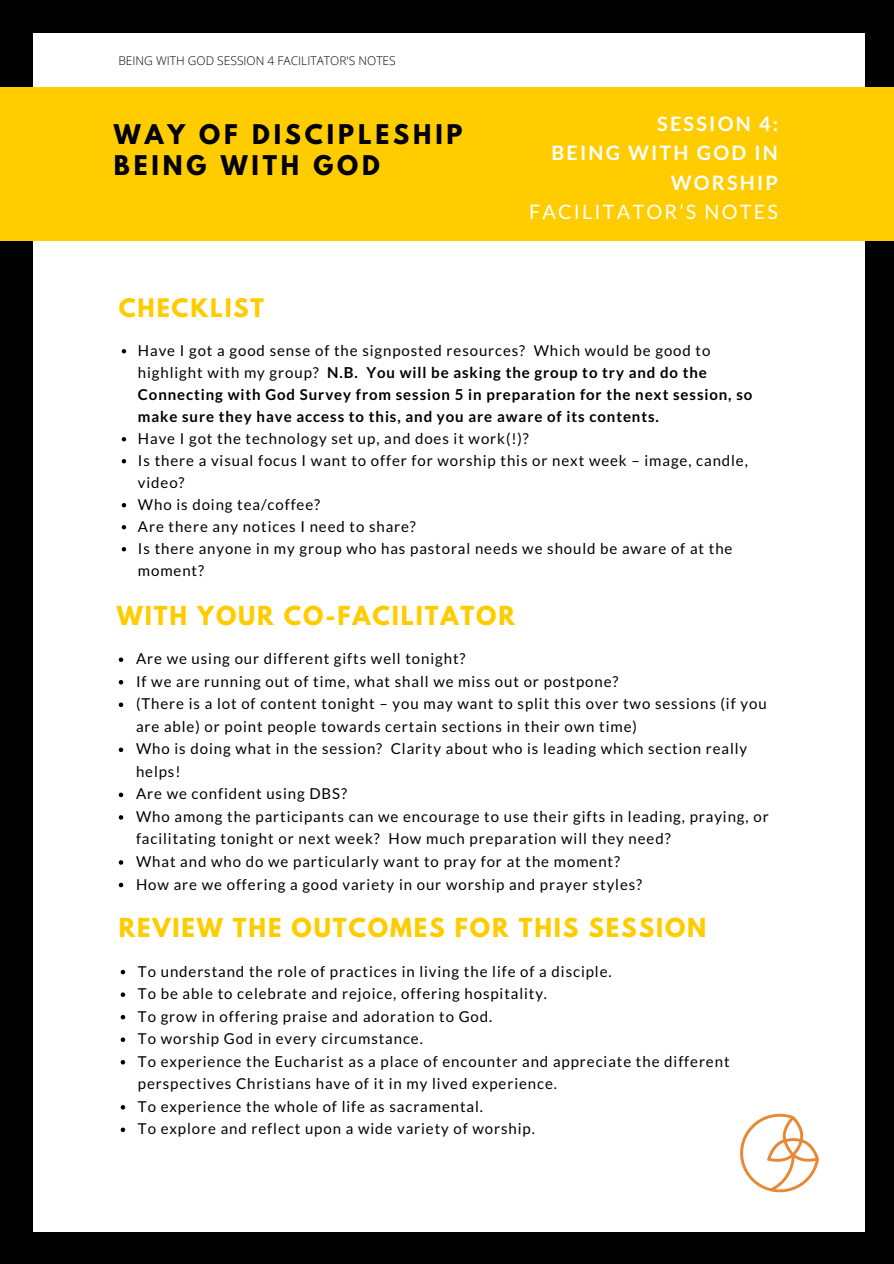
<style>
.page{position:relative;width:894px;height:1264px;background:#fff}
.page>*{position:absolute;margin:0;border:0;box-sizing:border-box;transform-origin:0 0}
.t1{font:700 24px/30.5px "League Spartan";letter-spacing:.16em;color:#000}
.t2{font:700 23.25px "League Spartan";letter-spacing:.08em;color:#fc0}
.t3{font:700 22.65px "League Spartan";letter-spacing:.08em;color:#fc0}
.t4{font:700 19.8px/29.2px "Lato";letter-spacing:.11em;color:#fff;text-align:right}
.t5{font:19.8px "Lato";letter-spacing:.11em;color:#fff}
.t6{font:15px/22.5px "Lato";letter-spacing:.06em;color:#000}
.t7{font:700 15px/22px "Lato";letter-spacing:.06em;color:#000}
.t8{font:300 12px "Open Sans";color:#000}
.s1{font-weight:400}
</style>
<div class="page">
<div style="left:0;top:0;width:893px;height:1263px;background:#000"></div>
<div style="left:34px;top:33px;width:830px;height:1198px;background:#fff"></div>
<div style="left:0;top:87px;width:893px;height:154px;background:#fc0"></div>
<img style="left:740px;top:1113px;width:79px;height:80px">
<svg style="left:119px;top:657px;width:4px;height:5px"></svg>
<svg style="left:119px;top:680px;width:4px;height:4px"></svg>
<svg style="left:119px;top:702px;width:4px;height:5px"></svg>
<svg style="left:119px;top:747px;width:4px;height:5px"></svg>
<svg style="left:119px;top:792px;width:4px;height:5px"></svg>
<svg style="left:119px;top:815px;width:4px;height:4px"></svg>
<svg style="left:119px;top:860px;width:4px;height:4px"></svg>
<svg style="left:119px;top:882px;width:4px;height:5px"></svg>
<svg style="left:121px;top:969px;width:4px;height:5px"></svg>
<svg style="left:121px;top:992px;width:4px;height:4px"></svg>
<svg style="left:121px;top:1015px;width:4px;height:4px"></svg>
<svg style="left:121px;top:1037px;width:4px;height:4px"></svg>
<svg style="left:121px;top:1060px;width:4px;height:4px"></svg>
<svg style="left:121px;top:1105px;width:4px;height:4px"></svg>
<svg style="left:121px;top:1127px;width:4px;height:5px"></svg>
<svg style="left:122px;top:349px;width:4px;height:4px"></svg>
<svg style="left:122px;top:437px;width:4px;height:4px"></svg>
<svg style="left:122px;top:459px;width:4px;height:4px"></svg>
<svg style="left:122px;top:503px;width:4px;height:4px"></svg>
<svg style="left:122px;top:525px;width:4px;height:4px"></svg>
<svg style="left:122px;top:547px;width:4px;height:4px"></svg>
<p class="t8" style="left:118px;top:52px;width:279px">BEING WITH GOD SESSION 4 FACILITATOR'S NOTES</p>
<p class="t1" style="left:114px;top:122px;width:350px">WAY OF DISCIPLESHIP<br>BEING WITH GOD</p>
<p class="t4" style="left:657px;top:109px;width:122px">SESSION 4:</p>
<p class="t4" style="left:551px;top:138px;width:228px">BEING WITH GOD IN<br>WORSHIP</p>
<p class="t5" style="left:529px;top:199px;width:250px">FACILITATOR’S NOTES</p>
<p class="t3" style="left:119px;top:297px;width:147px">CHECKLIST</p>
<p class="t7" style="left:138px;top:339px;width:615px"><span class="s1">Have I got a good sense of the signposted resources? Which would be good to highlight with my group?</span> N.B. You will be asking the group to try and do the Connecting with God Survey from session 5 in preparation for the next session, so make sure they have access to this, and you are aware of its contents.</p>
<p class="t6" style="left:138px;top:426px;width:392px">Have I got the technology set up, and does it work(!)?</p>
<p class="t6" style="left:138px;top:449px;width:611px;line-height:22px">Is there a visual focus I want to offer for worship this or next week – image, candle, video?</p>
<p class="t6" style="left:138px;top:492px;width:184px">Who is doing tea/coffee?</p>
<p class="t6" style="left:138px;top:514px;width:279px">Are there any notices I need to share?</p>
<p class="t6" style="left:138px;top:537px;width:596px;line-height:22px">Is there anyone in my group who has pastoral needs we should be aware of at the moment?</p>
<p class="t2" style="left:117px;top:603px;width:399px">WITH YOUR CO-FACILITATOR</p>
<p class="t6" style="left:136px;top:647px;width:331px">Are we using our different gifts well tonight?</p>
<p class="t6" style="left:136px;top:669px;width:484px">If we are running out of time, what shall we miss out or postpone?</p>
<p class="t6" style="left:136px;top:692px;width:632px">(There is a lot of content tonight – you may want to split this over two sessions (if you are able) or point people towards certain sections in their own time)</p>
<p class="t6" style="left:136px;top:737px;width:612px">Who is doing what in the session? Clarity about who is leading which section really helps!</p>
<p class="t6" style="left:136px;top:782px;width:212px">Are we confident using DBS?</p>
<p class="t6" style="left:136px;top:804px;width:634px">Who among the participants can we encourage to use their gifts in leading, praying, or facilitating tonight or next week? How much preparation will they need?</p>
<p class="t6" style="left:136px;top:850px;width:485px">What and who do we particularly want to pray for at the moment?</p>
<p class="t6" style="left:136px;top:872px;width:507px">How are we offering a good variety in our worship and prayer styles?</p>
<p class="t2" style="left:119px;top:916px;width:589px">REVIEW THE OUTCOMES FOR THIS SESSION</p>
<p class="t6" style="left:138px;top:959px;width:475px">To understand the role of practices in living the life of a disciple.</p>
<p class="t6" style="left:138px;top:982px;width:410px">To be able to celebrate and rejoice, offering hospitality.</p>
<p class="t6" style="left:138px;top:1004px;width:356px">To grow in offering praise and adoration to God.</p>
<p class="t6" style="left:138px;top:1027px;width:286px">To worship God in every circumstance.</p>
<p class="t6" style="left:138px;top:1049px;width:593px">To experience the Eucharist as a place of encounter and appreciate the different perspectives Christians have of it in my lived experience.</p>
<p class="t6" style="left:138px;top:1094px;width:346px">To experience the whole of life as sacramental.</p>
<p class="t6" style="left:138px;top:1117px;width:398px">To explore and reflect upon a wide variety of worship.</p>
</div>
